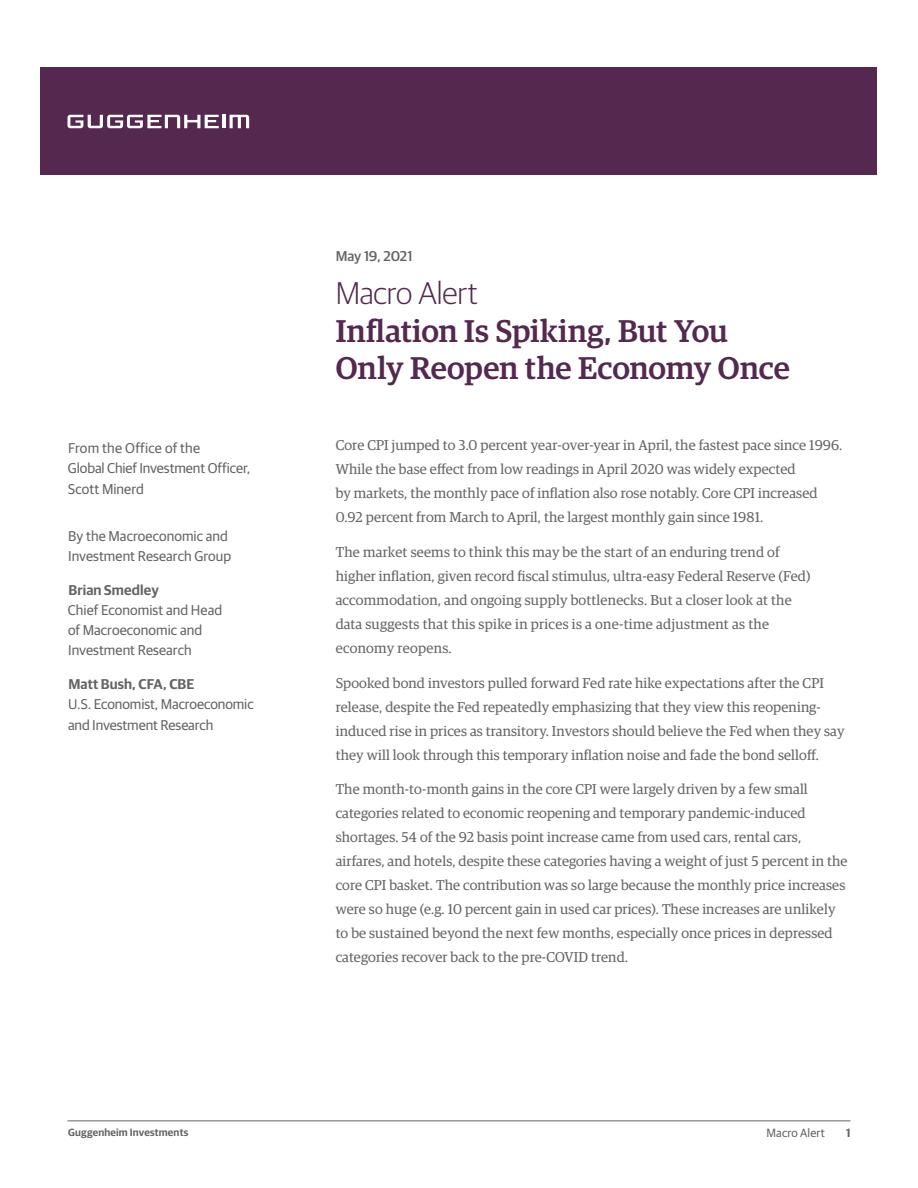
<style>
.page{position:relative;width:918px;height:1188px;background:#fff}
.page>*{position:absolute;margin:0;border:0;box-sizing:border-box;transform-origin:0 0}
.t1{font:500 31.5px/37.5px "Guardian Egyp";color:#54284f}
.t2{font:300 31.5px "Guardian Sans";letter-spacing:-.005em;color:#54284f}
.t3{font:14.25px/24px "Guardian Egyp";letter-spacing:.01em;color:#636466}
.t4{font:14.25px/20.2px "Guardian Sans";color:#636466}
.t5{font:600 14.25px "Guardian Sans";letter-spacing:.005em;color:#636466}
.t6{font:500 14.25px "Guardian Sans";letter-spacing:-.01em;color:#636466}
.t7{font:12px "Guardian Sans";letter-spacing:.01em;color:#636466}
.t8{font:600 12px "Guardian Sans";color:#636466}
.t9{font:600 10.5px "Guardian Sans";letter-spacing:.015em;color:#636466}
</style>
<div class="page">
<hr style="left:67px;top:1120px;width:783px;height:1px;background:#636466">
<div style="left:40px;top:68px;width:838px;height:108px;background:#54284f"></div>
<svg style="left:68px;top:115px;width:181px;height:13px"></svg>
<p class="t4" style="left:68px;top:437px;width:184px">From the Office of the<br>Global Chief Investment Officer,<br>Scott Minerd</p>
<p class="t4" style="left:68px;top:525px;width:165px">By the Macroeconomic and<br>Investment Research Group</p>
<p class="t5" style="left:68px;top:579px;width:92px">Brian Smedley</p>
<p class="t4" style="left:68px;top:599px;width:156px">Chief Economist and Head of Macroeconomic and<br>Investment Research</p>
<p class="t5" style="left:68px;top:674px;width:128px">Matt Bush, CFA, CBE</p>
<p class="t4" style="left:68px;top:693px;width:187px">U.S. Economist, Macroeconomic and Investment Research</p>
<p class="t6" style="left:336px;top:246px;width:78px">May 19, 2021</p>
<h1 class="t2" style="left:336px;top:272px;width:144px">Macro Alert</h1>
<h1 class="t1" style="left:336px;top:310px;width:456px">Inflation Is Spiking, But You<br>Only Reopen the Economy Once</h1>
<p class="t3" style="left:336px;top:432px;width:508px">Core CPI jumped to 3.0 percent year-over-year in April, the fastest pace since 1996.<br>While the base effect from low readings in April 2020 was widely expected<br>by markets, the monthly pace of inflation also rose notably. Core CPI increased 0.92 percent from March to April, the largest monthly gain since 1981.</p>
<p class="t3" style="left:336px;top:539px;width:476px">The market seems to think this may be the start of an enduring trend of higher inflation, given record fiscal stimulus, ultra-easy Federal Reserve (Fed) accommodation, and ongoing supply bottlenecks. But a closer look at the data suggests that this spike in prices is a one-time adjustment as the economy reopens.</p>
<p class="t3" style="left:336px;top:670px;width:510px">Spooked bond investors pulled forward Fed rate hike expectations after the CPI release, despite the Fed repeatedly emphasizing that they view this reopening&shy;induced rise in prices as transitory. Investors should believe the Fed when they say they will look through this temporary inflation noise and fade the bond selloff.</p>
<p class="t3" style="left:336px;top:777px;width:513px">The month-to-month gains in the core CPI were largely driven by a few small categories related to economic reopening and temporary pandemic-induced shortages. 54 of the 92 basis point increase came from used cars, rental cars, airfares, and hotels, despite these categories having a weight of just 5 percent in the core CPI basket. The contribution was so large because the monthly price increases were so huge (e.g. 10 percent gain in used car prices). These increases are unlikely to be sustained beyond the next few months, especially once prices in depressed categories recover back to the pre-COVID trend.</p>
<p class="t9" style="left:68px;top:1125px;width:122px">Guggenheim Investments</p>
<p class="t7" style="left:767px;top:1125px;width:60px">Macro Alert</p>
<p class="t8" style="left:846px;top:1124px;width:6px">1</p>
</div>
